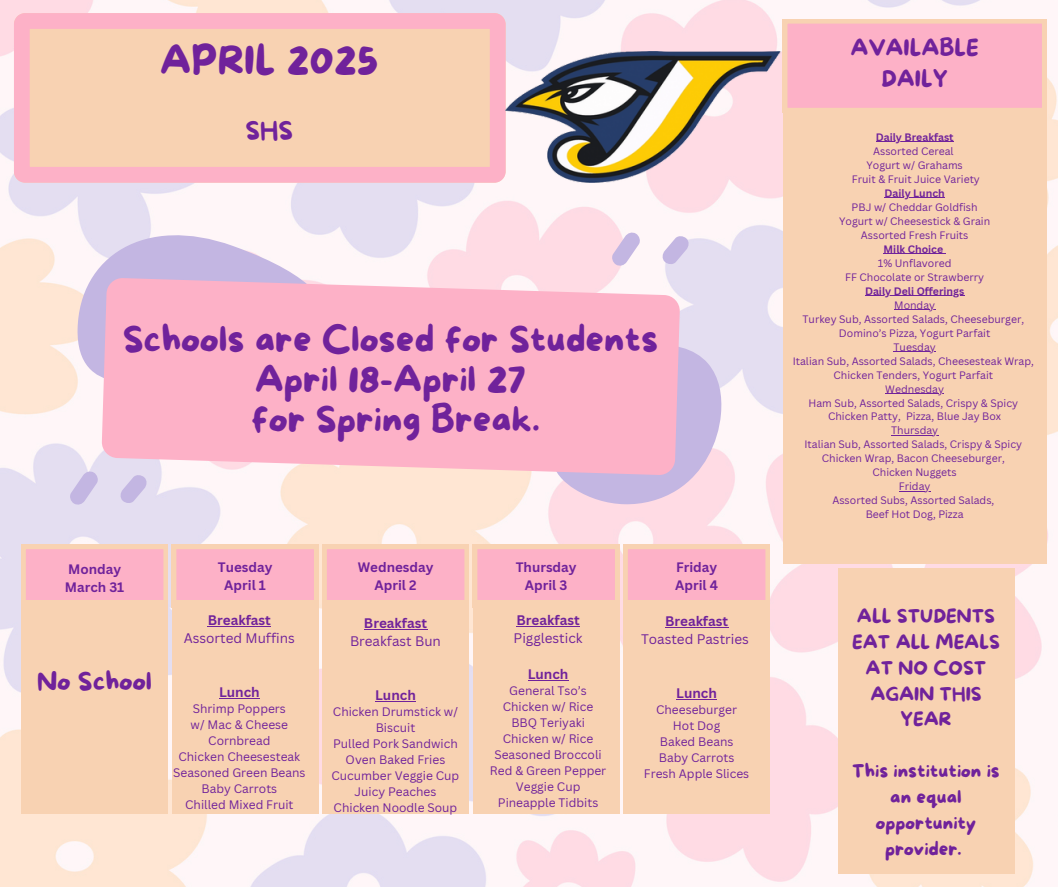
<style>
.page{position:relative;width:1058px;height:887px;background:#fff}
.page>*{position:absolute;margin:0;border:0;box-sizing:border-box;transform-origin:0 0}
.t1{font:39.15px "More Sugar";color:#70229b}
.t2{font:36.15px/40px "More Sugar";color:#70229b;text-align:center}
.t3{font:25.5px "More Sugar";color:#70229b}
.t4{font:25.2px "More Sugar";color:#70229b}
.t5{font:22.35px/30.3px "More Sugar";color:#70229b;text-align:center}
.t6{font:18.75px/25.8px "More Sugar";color:#70229b;text-align:center}
.t7{font:700 13.5px "Canva Sans";color:#70229b}
.t8{font:13.5px "Canva Sans";color:#70229b}
.t9{font:700 13.35px "Canva Sans";color:#70229b}
.t10{font:12px "Canva Sans";color:#70229b}
.t11{font:10.5px "Canva Sans";color:#70229b}
.t12{font:700 10.5px "Canva Sans";color:#70229b}
</style>
<div class="page">
<img style="left:0;top:0;width:1058px;height:886px">
<svg style="left:14px;top:13px;width:491px;height:170px;background:#f9cab7"></svg>
<svg style="left:783px;top:19px;width:263px;height:91px;background:#fcb4c4"></svg>
<div style="left:783px;top:110px;width:263px;height:453px;background:#f8d2b2"></div>
<div style="left:838px;top:569px;width:176px;height:305px;background:#f8d2b2"></div>
<div style="left:21px;top:600px;width:147px;height:214px;background:#f8d2b2"></div>
<div style="left:172px;top:600px;width:146px;height:214px;background:#f8d2b2"></div>
<div style="left:322px;top:600px;width:147px;height:214px;background:#f8d2b2"></div>
<div style="left:473px;top:600px;width:146px;height:214px;background:#f8d2b2"></div>
<svg style="left:21px;top:544px;width:748px;height:68px;background:#fbbac1"></svg>
<div style="left:623px;top:600px;width:147px;height:214px;background:#f8d2b2"></div>
<img style="left:505px;top:52px;width:275px;height:130px">
<svg style="left:69px;top:214px;width:653px;height:291px"></svg>
<svg style="left:102px;top:278px;width:578px;height:197px;background:#fcb5ca"></svg>
<hr style="left:875px;top:141px;width:78px;height:1px;background:#70229b">
<hr style="left:884px;top:197px;width:60px;height:1px;background:#70229b">
<hr style="left:883px;top:253px;width:60px;height:1px;background:#70229b">
<hr style="left:865px;top:295px;width:99px;height:1px;background:#70229b">
<hr style="left:894px;top:309px;width:41px;height:1px;background:#70229b">
<hr style="left:893px;top:351px;width:42px;height:1px;background:#70229b">
<hr style="left:885px;top:393px;width:59px;height:1px;background:#70229b">
<hr style="left:891px;top:435px;width:47px;height:1px;background:#70229b">
<hr style="left:898px;top:491px;width:32px;height:1px;background:#70229b">
<hr style="left:208px;top:626px;width:63px;height:1px;background:#70229b">
<hr style="left:219px;top:698px;width:41px;height:1px;background:#70229b">
<hr style="left:364px;top:629px;width:63px;height:1px;background:#70229b">
<hr style="left:375px;top:701px;width:41px;height:1px;background:#70229b">
<hr style="left:516px;top:626px;width:63px;height:1px;background:#70229b">
<hr style="left:528px;top:680px;width:40px;height:1px;background:#70229b">
<hr style="left:665px;top:626px;width:63px;height:1px;background:#70229b">
<hr style="left:676px;top:698px;width:41px;height:1px;background:#70229b">
<p class="t1" style="left:160px;top:39px;width:220px">APRIL 2025</p>
<p class="t4" style="left:245px;top:117px;width:49px">SHS</p>
<p class="t2" style="left:123px;top:321px;width:537px">Schools are Closed for Students<br>April 18-April 27<br>for Spring Break.</p>
<h1 class="t9" style="left:68px;top:559px;width:54px">Monday</h1>
<p class="t9" style="left:65px;top:577px;width:61px">March 31</p>
<p class="t9" style="left:218px;top:557px;width:56px">Tuesday</p>
<p class="t9" style="left:224px;top:575px;width:43px">April 1</p>
<p class="t9" style="left:358px;top:557px;width:77px">Wednesday</p>
<p class="t9" style="left:374px;top:575px;width:44px">April 2</p>
<p class="t9" style="left:515px;top:557px;width:62px">Thursday</p>
<p class="t9" style="left:525px;top:575px;width:44px">April 3</p>
<p class="t9" style="left:676px;top:557px;width:43px">Friday</p>
<p class="t9" style="left:675px;top:575px;width:44px">April 4</p>
<p class="t3" style="left:37px;top:667px;width:116px">No School</p>
<h6 class="t7" style="left:208px;top:610px;width:65px">Breakfast</h6>
<p class="t8" style="left:184px;top:628px;width:113px">Assorted Muffins</p>
<h4 class="t7" style="left:219px;top:682px;width:42px">Lunch</h4>
<p class="t10" style="left:193px;top:700px;width:95px">Shrimp Poppers</p>
<p class="t10" style="left:191px;top:716px;width:99px">w/ Mac &amp; Cheese</p>
<p class="t10" style="left:208px;top:732px;width:64px">Cornbread</p>
<p class="t10" style="left:178px;top:748px;width:123px">Chicken Cheesesteak</p>
<p class="t10" style="left:173px;top:764px;width:134px">Seasoned Green Beans</p>
<p class="t10" style="left:201px;top:780px;width:77px">Baby Carrots</p>
<p class="t10" style="left:185px;top:796px;width:110px">Chilled Mixed Fruit</p>
<p class="t7" style="left:364px;top:614px;width:65px">Breakfast</p>
<p class="t8" style="left:350px;top:632px;width:92px">Breakfast Bun</p>
<p class="t7" style="left:375px;top:686px;width:42px">Lunch</p>
<p class="t10" style="left:333px;top:703px;width:127px">Chicken Drumstick w/</p>
<p class="t10" style="left:376px;top:719px;width:41px">Biscuit</p>
<p class="t10" style="left:333px;top:735px;width:126px">Pulled Pork Sandwich</p>
<p class="t10" style="left:345px;top:751px;width:101px">Oven Baked Fries</p>
<p class="t10" style="left:331px;top:767px;width:129px">Cucumber Veggie Cup</p>
<p class="t10" style="left:354px;top:783px;width:83px">Juicy Peaches</p>
<p class="t10" style="left:333px;top:799px;width:125px">Chicken Noodle Soup</p>
<p class="t7" style="left:516px;top:610px;width:65px">Breakfast</p>
<p class="t8" style="left:513px;top:628px;width:70px">Pigglestick</p>
<p class="t7" style="left:528px;top:664px;width:42px">Lunch</p>
<p class="t10" style="left:509px;top:682px;width:79px">General Tso’s</p>
<p class="t10" style="left:503px;top:698px;width:92px">Chicken w/ Rice</p>
<p class="t10" style="left:511px;top:714px;width:75px">BBQ Teriyaki</p>
<p class="t10" style="left:503px;top:730px;width:92px">Chicken w/ Rice</p>
<p class="t10" style="left:494px;top:746px;width:109px">Seasoned Broccoli</p>
<p class="t10" style="left:490px;top:762px;width:118px">Red &amp; Green Pepper</p>
<p class="t10" style="left:516px;top:778px;width:66px">Veggie Cup</p>
<p class="t10" style="left:498px;top:794px;width:102px">Pineapple Tidbits</p>
<p class="t7" style="left:665px;top:611px;width:65px">Breakfast</p>
<p class="t8" style="left:641px;top:629px;width:109px">Toasted Pastries</p>
<p class="t7" style="left:676px;top:683px;width:42px">Lunch</p>
<p class="t10" style="left:656px;top:700px;width:82px">Cheeseburger</p>
<p class="t10" style="left:673px;top:716px;width:49px">Hot Dog</p>
<p class="t10" style="left:659px;top:732px;width:75px">Baked Beans</p>
<p class="t10" style="left:658px;top:748px;width:77px">Baby Carrots</p>
<p class="t10" style="left:644px;top:764px;width:107px">Fresh Apple Slices</p>
<p class="t5" style="left:850px;top:34px;width:130px">AVAILABLE<br>DAILY</p>
<p class="t12" style="left:875px;top:129px;width:79px">Daily Breakfast</p>
<p class="t11" style="left:873px;top:143px;width:82px">Assorted Cereal</p>
<p class="t11" style="left:866px;top:157px;width:98px">Yogurt w/ Grahams</p>
<p class="t11" style="left:852px;top:171px;width:129px">Fruit &amp; Fruit Juice Variety</p>
<p class="t12" style="left:884px;top:185px;width:62px">Daily Lunch</p>
<p class="t11" style="left:851px;top:199px;width:127px">PBJ w/ Cheddar Goldfish</p>
<p class="t11" style="left:839px;top:213px;width:153px">Yogurt w/ Cheesestick &amp; Grain</p>
<p class="t11" style="left:860px;top:227px;width:109px">Assorted Fresh Fruits</p>
<p class="t12" style="left:883px;top:241px;width:61px">Milk Choice</p>
<p class="t11" style="left:877px;top:255px;width:75px">1% Unflavored</p>
<p class="t11" style="left:845px;top:269px;width:140px">FF Chocolate or Strawberry</p>
<p class="t12" style="left:865px;top:283px;width:101px">Daily Deli Offerings</p>
<p class="t11" style="left:894px;top:297px;width:42px">Monday</p>
<p class="t11" style="left:802px;top:311px;width:223px">Turkey Sub, Assorted Salads, Cheeseburger,</p>
<p class="t11" style="left:839px;top:325px;width:153px">Domino’s Pizza, Yogurt Parfait</p>
<p class="t11" style="left:893px;top:339px;width:44px">Tuesday</p>
<p class="t11" style="left:792px;top:353px;width:243px">Italian Sub, Assorted Salads, Cheesesteak Wrap,</p>
<p class="t11" style="left:833px;top:367px;width:161px">Chicken Tenders, Yogurt Parfait</p>
<p class="t11" style="left:885px;top:381px;width:60px">Wednesday</p>
<p class="t11" style="left:808px;top:395px;width:211px">Ham Sub, Assorted Salads, Crispy &amp; Spicy</p>
<h2 class="t11" style="left:828px;top:409px;width:174px">Chicken Patty, Pizza, Blue Jay Box</h2>
<p class="t11" style="left:891px;top:423px;width:49px">Thursday</p>
<p class="t11" style="left:804px;top:437px;width:219px">Italian Sub, Assorted Salads, Crispy &amp; Spicy</p>
<p class="t11" style="left:822px;top:451px;width:184px">Chicken Wrap, Bacon Cheeseburger,</p>
<p class="t11" style="left:872px;top:465px;width:86px">Chicken Nuggets</p>
<p class="t11" style="left:898px;top:479px;width:33px">Friday</p>
<p class="t11" style="left:832px;top:493px;width:163px">Assorted Subs, Assorted Salads,</p>
<p class="t11" style="left:865px;top:507px;width:99px">Beef Hot Dog, Pizza</p>
<h3 class="t6" style="left:852px;top:604px;width:149px">ALL STUDENTS<br>EAT ALL MEALS<br>AT NO COST<br>AGAIN THIS<br>YEAR</h3>
<h5 class="t6" style="left:852px;top:759px;width:149px">This institution is an equal opportunity provider.</h5>
</div>
